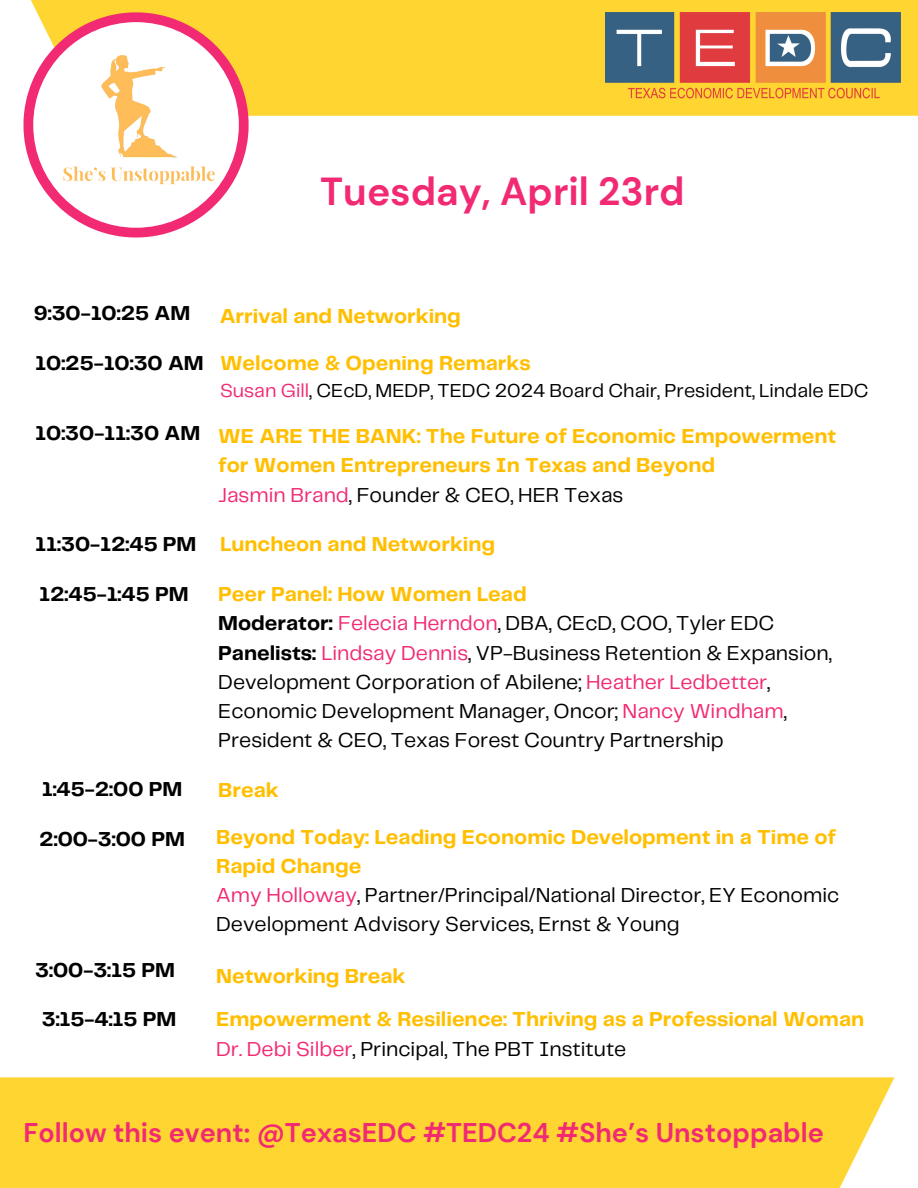
<style>
.page{position:relative;width:918px;height:1188px;background:#fff}
.page>*{position:absolute;margin:0;border:0;box-sizing:border-box;transform-origin:0 0}
.t1{font:700 39px "DM Sans";color:#f22973}
.t2{font:700 27px "DM Sans";color:#f22973}
.t3{font:21px/29.2px "Telegraf";color:#000}
.t4{font:700 21px/29.2px "Telegraf";color:#ffbf00}
.t5{font:700 21px "Telegraf";color:#000}
.t6{font:19.5px "Telegraf";color:#000}
.s1{color:#f22973}
.s2{font-weight:700}
</style>
<div class="page">
<div style="left:31px;top:0;width:887px;height:116px;background:#fed531"></div>
<img style="left:605px;top:12px;width:296px;height:97px">
<svg style="left:23px;top:12px;width:226px;height:226px"></svg>
<div style="left:33px;top:22px;width:206px;height:206px;background:#fff;border-radius:50%"></div>
<img style="left:50px;top:31px;width:174px;height:164px">
<div style="left:0;top:1077px;width:894px;height:111px;background:#fed531"></div>
<h1 class="t1" style="left:320px;top:166px;width:366px">Tuesday, April 23rd</h1>
<h3 class="t5" style="left:34px;top:304px;width:158px">9:30-10:25 AM</h3>
<h4 class="t4" style="left:220px;top:303px;width:243px">Arrival and Networking</h4>
<h3 class="t5" style="left:35px;top:354px;width:170px">10:25-10:30 AM</h3>
<p class="t4" style="left:220px;top:349px;width:312px">Welcome &amp; Opening Remarks</p>
<p class="t6" style="left:220px;top:382px;width:650px"><span class="s1">Susan Gill</span>, CEcD, MEDP, TEDC 2024 Board Chair, President, Lindale EDC</p>
<h3 class="t5" style="left:35px;top:424px;width:166px">10:30-11:30 AM</h3>
<p class="t4" style="left:218px;top:423px;width:620px">WE ARE THE BANK: The Future of Economic Empowerment for Women Entrepreneurs In Texas and Beyond</p>
<p class="t3" style="left:218px;top:481px;width:407px"><span class="s1">Jasmin Brand</span>, Founder &amp; CEO, HER Texas</p>
<p class="t5" style="left:35px;top:535px;width:163px">11:30-12:45 PM</p>
<h3 class="t4" style="left:220px;top:531px;width:277px">Luncheon and Networking</h3>
<h4 class="t5" style="left:39px;top:585px;width:151px">12:45-1:45 PM</h4>
<h3 class="t4" style="left:218px;top:581px;width:310px">Peer Panel: How Women Lead</h3>
<p class="t3" style="left:218px;top:610px;width:558px"><span class="s2">Moderator:</span> <span class="s1">Felecia Herndon</span>, DBA, CEcD, COO, Tyler EDC</p>
<p class="t3" style="left:218px;top:639px;width:615px"><span class="s2">Panelists:</span> <span class="s1">Lindsay Dennis</span>, VP-Business Retention &amp; Expansion,<br>Development Corporation of Abilene; <span class="s1">Heather Ledbetter</span>,</p>
<p class="t3" style="left:218px;top:698px;width:570px">Economic Development Manager, Oncor; <span class="s1">Nancy Windham</span>,</p>
<p class="t3" style="left:218px;top:727px;width:507px">President &amp; CEO, Texas Forest Country Partnership</p>
<p class="t5" style="left:42px;top:780px;width:142px">1:45-2:00 PM</p>
<h2 class="t4" style="left:218px;top:777px;width:62px">Break</h2>
<h4 class="t5" style="left:39px;top:830px;width:147px">2:00-3:00 PM</h4>
<h3 class="t4" style="left:216px;top:823px;width:621px">Beyond Today: Leading Economic Development in a Time of<br>Rapid Change</h3>
<p class="t3" style="left:216px;top:882px;width:625px"><span class="s1">Amy Holloway</span>, Partner/Principal/National Director, EY Economic<br>Development Advisory Services, Ernst &amp; Young</p>
<p class="t5" style="left:35px;top:961px;width:141px">3:00-3:15 PM</p>
<h3 class="t4" style="left:216px;top:962px;width:191px">Networking Break</h3>
<h4 class="t5" style="left:42px;top:1011px;width:136px">3:15-4:15 PM</h4>
<h3 class="t4" style="left:216px;top:1006px;width:650px">Empowerment &amp; Resilience: Thriving as a Professional Woman</h3>
<p class="t3" style="left:216px;top:1035px;width:412px"><span class="s1">Dr. Debi Silber</span>, Principal, The PBT Institute</p>
<h3 class="t2" style="left:23px;top:1115px;width:802px">Follow this event: @TexasEDC #TEDC24 #She’s Unstoppable</h3>
</div>
